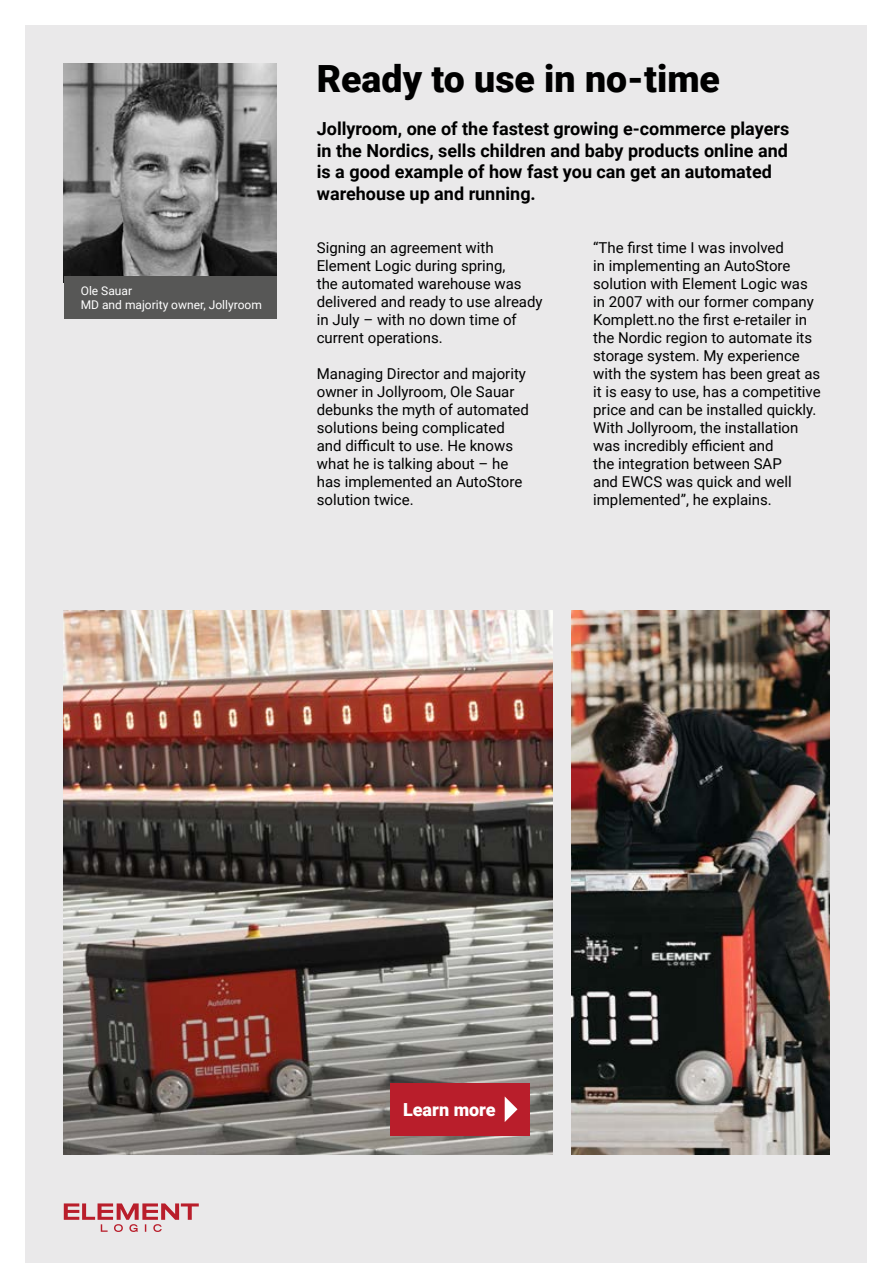
<style>
.page{position:relative;width:893px;height:1263px;background:#fff}
.page>*{position:absolute;margin:0;border:0;box-sizing:border-box;transform-origin:0 0}
.t1{font:900 37.5px "Roboto";color:#000}
.t2{font:700 18px/21.6px "Roboto";color:#000}
.t3{font:900 18px "Roboto";color:#fff}
.t4{font:15px/18px "Roboto";color:#000}
.t5{font:12px/14.4px "Roboto";color:#fff}
</style>
<div class="page">
<div style="left:26px;top:26px;width:841px;height:1237px;background:#eae9ea"></div>
<svg style="left:64px;top:1203px;width:135px;height:29px"></svg>
<img style="left:64px;top:610px;width:489px;height:544px">
<img style="left:64px;top:64px;width:212px;height:212px">
<img style="left:572px;top:610px;width:257px;height:544px">
<div style="left:64px;top:276px;width:212px;height:43px;background:#575756"></div>
<div style="left:390px;top:1083px;width:140px;height:52px;background:#b91e2b"></div>
<svg style="left:505px;top:1097px;width:12px;height:25px"></svg>
<p class="t5" style="left:81px;top:283px;width:183px">Ole Sauar<br>MD and majority owner, Jollyroom</p>
<h1 class="t1" style="left:317px;top:52px;width:405px">Ready to use in no-time</h1>
<p class="t2" style="left:317px;top:117px;width:474px">Jollyroom, one of the fastest growing e-commerce players in the Nordics, sells children and baby products online and is a good example of how fast you can get an automated warehouse up and running.</p>
<p class="t4" style="left:317px;top:238px;width:227px">Signing an agreement with<br>Element Logic during spring,<br>the automated warehouse was delivered and ready to use already in July – with no down time of current operations.</p>
<p class="t4" style="left:317px;top:364px;width:214px">Managing Director and majority owner in Jollyroom, Ole Sauar debunks the myth of automated solutions being complicated and difficult to use. He knows what he is talking about – he has implemented an AutoStore solution twice.</p>
<p class="t4" style="left:593px;top:238px;width:229px">“The first time I was involved<br>in implementing an AutoStore solution with Element Logic was in 2007 with our former company<br>Komplett.no the first e-retailer in the Nordic region to automate its storage system. My experience with the system has been great as it is easy to use, has a competitive price and can be installed quickly.<br>With Jollyroom, the installation was incredibly efficient and<br>the integration between SAP<br>and EWCS was quick and well implemented”, he explains.</p>
<p class="t3" style="left:403px;top:1097px;width:94px">Learn more</p>
</div>
